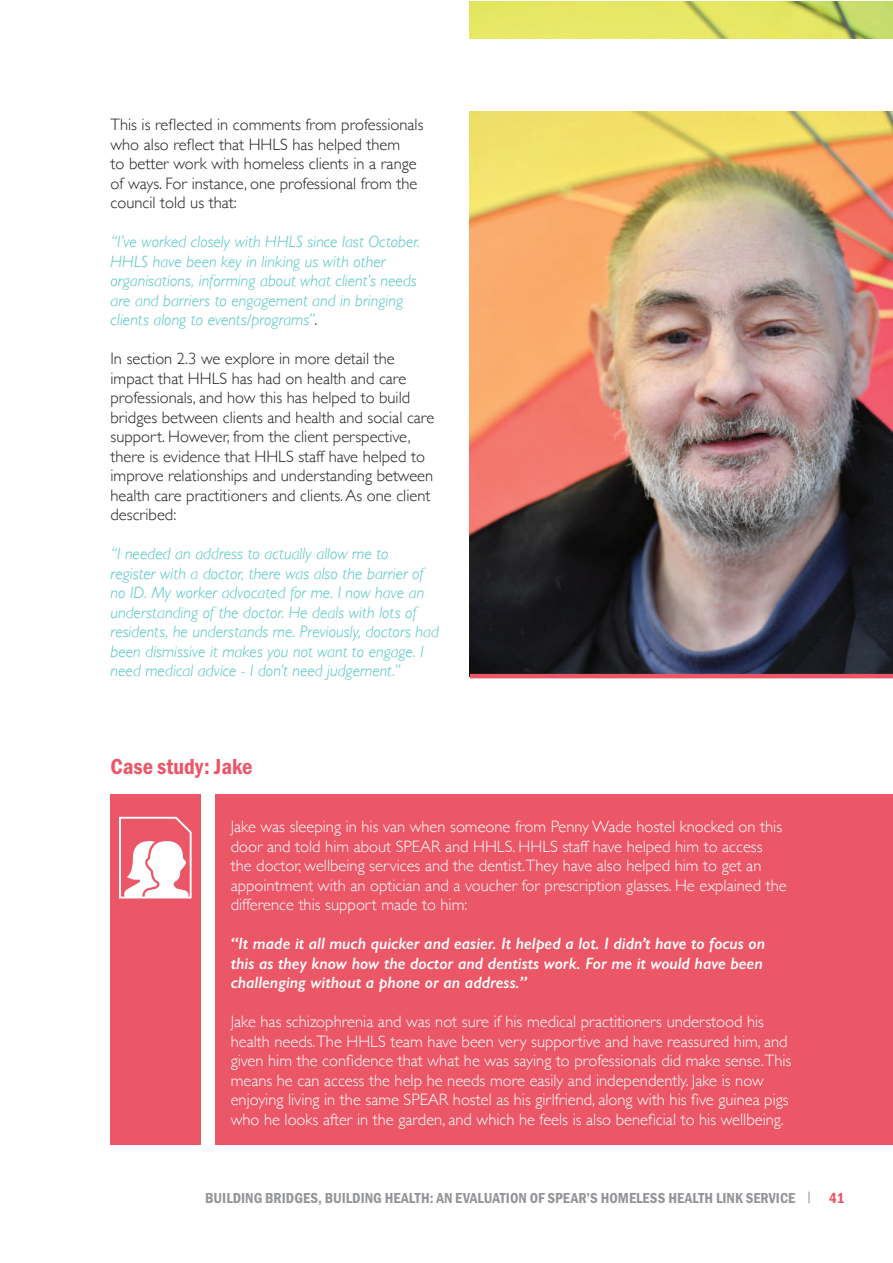
<style>
.page{position:relative;width:893px;height:1263px;background:#fff}
.page>*{position:absolute;margin:0;border:0;box-sizing:border-box;transform-origin:0 0}
.t1{font:22.5px "Franklin Gothic URW Con Dem";color:#ec5768}
.t2{font:300 16.5px/19.5px "Gill Sans";color:#fff}
.t3{font:300 16.5px/19.5px "Gill Sans";color:#231f20}
.t4{font:italic 300 16.5px/19.5px "Gill Sans";letter-spacing:.005em;color:#4ec5c1}
.t5{font:italic 600 16.5px/19.5px "Gill Sans";color:#fff}
.t6{font:15px "Franklin Gothic URW Con Dem";color:#939598}
.t7{font:15px "Franklin Gothic URW Con Dem";color:#ec5768}
.s1{font-style:normal;color:#231f20}
</style>
<div class="page">
<svg style="left:808px;top:1191px;width:1px;height:12px"></svg>
<div style="left:215px;top:794px;width:678px;height:350px;background:#ec5768"></div>
<div style="left:111px;top:794px;width:90px;height:350px;background:#ec5768"></div>
<svg style="left:119px;top:816px;width:73px;height:83px"></svg>
<img style="left:470px;top:2px;width:423px;height:672px">
<div style="left:0;top:39px;width:893px;height:72px;background:#fff"></div>
<hr style="left:470px;top:674px;width:423px;height:4px;background:#ec5768">
<p class="t3" style="left:111px;top:114px;width:314px">This is reflected in comments from professionals who also reflect that HHLS has helped them<br>to better work with homeless clients in a range of ways. For instance, one professional from the council told us that:</p>
<p class="t4" style="left:111px;top:232px;width:311px">“I’ve worked closely with HHLS since last October.<br>HHLS have been key in linking us with other organisations, informing about what client’s needs are and barriers to engagement and in bringing clients along to events/programs”<span class="s1">.</span></p>
<p class="t3" style="left:111px;top:348px;width:325px">In section 2.3 we explore in more detail the impact that HHLS has had on health and care professionals, and how this has helped to build bridges between clients and health and social care support. However, from the client perspective, there is evidence that HHLS staff have helped to improve relationships and understanding between health care practitioners and clients. As one client described:</p>
<p class="t4" style="left:111px;top:544px;width:330px">“I needed an address to actually allow me to<br>register with a doctor, there was also the barrier of no ID. My worker advocated for me. I now have an understanding of the doctor. He deals with lots of residents, he understands me. Previously, doctors had been dismissive it makes you not want to engage. I need medical advice - I don’t need judgement.”</p>
<h1 class="t1" style="left:111px;top:751px;width:143px">Case study: Jake</h1>
<p class="t2" style="left:231px;top:816px;width:558px">Jake was sleeping in his van when someone from Penny Wade hostel knocked on this door and told him about SPEAR and HHLS. HHLS staff have helped him to access the doctor, wellbeing services and the dentist.They have also helped him to get an appointment with an optician and a voucher for prescription glasses. He explained the difference this support made to him:</p>
<p class="t5" style="left:231px;top:934px;width:536px">“It made it all much quicker and easier. It helped a lot. I didn’t have to focus on this as they know how the doctor and dentists work. For me it would have been challenging without a phone or an address.”</p>
<p class="t2" style="left:231px;top:1011px;width:562px">Jake has schizophrenia and was not sure if his medical practitioners understood his health needs.The HHLS team have been very supportive and have reassured him, and given him the confidence that what he was saying to professionals did make sense.This means he can access the help he needs more easily and independently. Jake is now enjoying living in the same SPEAR hostel as his girlfriend, along with his five guinea pigs who he looks after in the garden, and which he feels is also beneficial to his wellbeing.</p>
<p class="t6" style="left:205px;top:1188px;width:592px">BUILDING BRIDGES, BUILDING HEALTH: AN EVALUATION OF SPEAR’S HOMELESS HEALTH LINK SERVICE</p>
<p class="t7" style="left:829px;top:1188px;width:17px">41</p>
</div>
